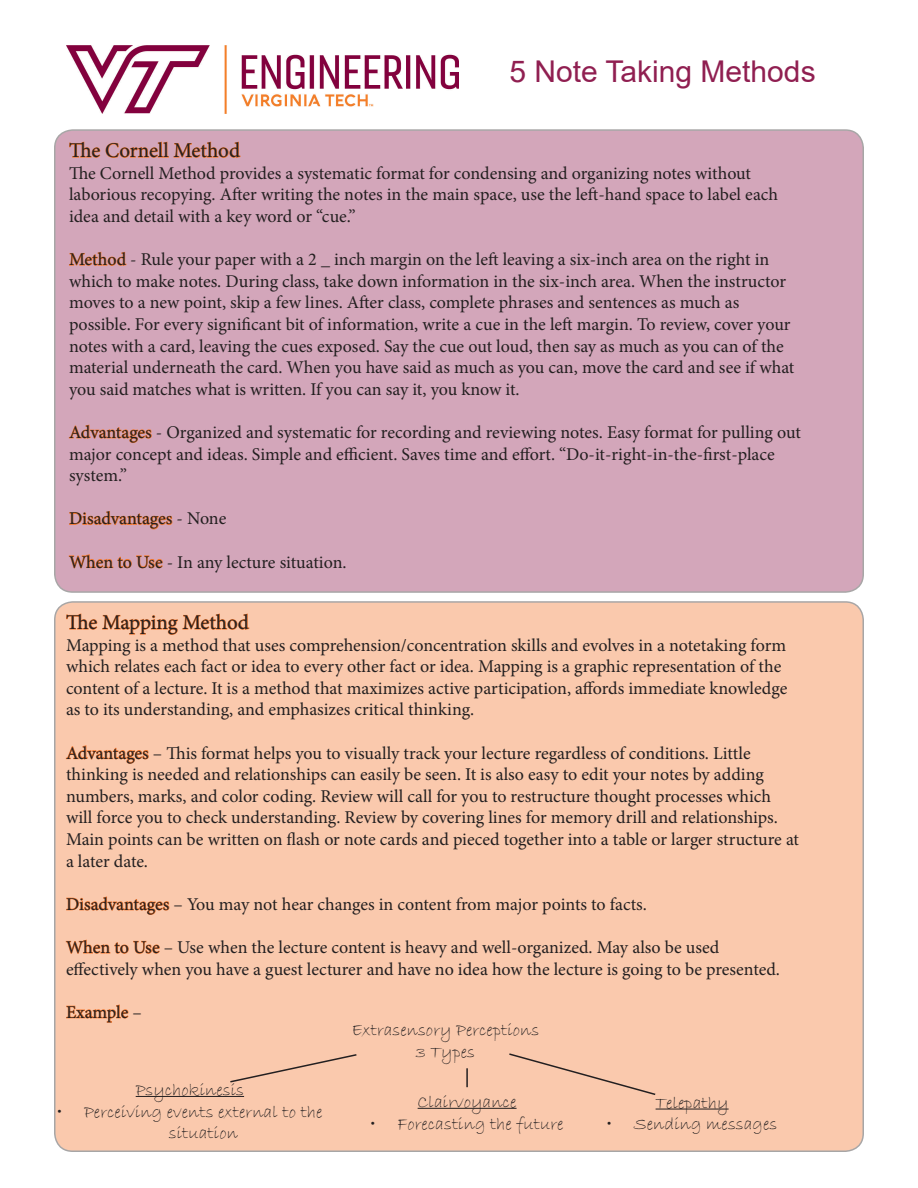
<style>
.page{position:relative;width:918px;height:1188px;background:#fff}
.page>*{position:absolute;margin:0;border:0;box-sizing:border-box;transform-origin:0 0}
.t1{font:30px "Arial";color:#901f51}
.t2{font:21px "Minion Pro";letter-spacing:-.005em;color:#231f20}
.t3{font:18px "Minion Pro";letter-spacing:-.005em;color:#231f20}
.t4{font:18px/21.6px "Bradley Hand ITC";color:#231f20}
</style>
<div class="page">
<div style="left:55px;top:130px;width:808px;height:462px;background:#d3a6ba;border-radius:18px"></div>
<div style="left:55px;top:602px;width:808px;height:549px;background:#fac9ad;border-radius:18px"></div>
<img style="left:66px;top:45px;width:393px;height:62px">
<svg style="left:69px;top:90px;width:172px;height:176px"></svg>
<svg style="left:69px;top:424px;width:83px;height:19px"></svg>
<svg style="left:69px;top:511px;width:104px;height:19px"></svg>
<svg style="left:66px;top:554px;width:184px;height:81px"></svg>
<svg style="left:66px;top:745px;width:83px;height:19px"></svg>
<svg style="left:66px;top:896px;width:104px;height:19px"></svg>
<svg style="left:66px;top:939px;width:94px;height:15px"></svg>
<svg style="left:66px;top:1004px;width:63px;height:19px"></svg>
<hr style="left:656px;top:1109px;width:73px;height:1px;background:#231f20">
<hr style="left:418px;top:1108px;width:99px;height:1px;background:#231f20">
<hr style="left:136px;top:1096px;width:108px;height:1px;background:#231f20">
<svg style="left:230px;top:1054px;width:127px;height:29px"></svg>
<svg style="left:466px;top:1068px;width:2px;height:19px"></svg>
<svg style="left:509px;top:1053px;width:147px;height:42px"></svg>
<p class="t1" style="left:509px;top:51px;width:308px">5 Note Taking Methods</p>
<p class="t2" style="left:69px;top:136px;width:173px">The Cornell Method</p>
<p class="t3" style="left:69px;top:161px;width:684px">The Cornell Method provides a systematic format for condensing and organizing notes without</p>
<p class="t3" style="left:69px;top:183px;width:711px">laborious recopying. After writing the notes in the main space, use the left-hand space to label each</p>
<p class="t3" style="left:69px;top:204px;width:288px">idea and detail with a key word or “cue.”</p>
<p class="t3" style="left:69px;top:247px;width:702px">Method - Rule your paper with a 2 _ inch margin on the left leaving a six-inch area on the right in</p>
<p class="t3" style="left:69px;top:269px;width:719px">which to make notes. During class, take down information in the six-inch area. When the instructor</p>
<p class="t3" style="left:69px;top:291px;width:672px">moves to a new point, skip a few lines. After class, complete phrases and sentences as much as</p>
<p class="t3" style="left:69px;top:312px;width:723px">possible. For every significant bit of information, write a cue in the left margin. To review, cover your</p>
<p class="t3" style="left:69px;top:334px;width:716px">notes with a card, leaving the cues exposed. Say the cue out loud, then say as much as you can of the</p>
<p class="t3" style="left:69px;top:355px;width:727px">material underneath the card. When you have said as much as you can, move the card and see if what</p>
<p class="t3" style="left:69px;top:377px;width:452px">you said matches what is written. If you can say it, you know it.</p>
<p class="t3" style="left:69px;top:420px;width:733px">Advantages - Organized and systematic for recording and reviewing notes. Easy format for pulling out</p>
<p class="t3" style="left:69px;top:442px;width:707px">major concept and ideas. Simple and efficient. Saves time and effort. “Do-it-right-in-the-first-place</p>
<p class="t3" style="left:69px;top:463px;width:59px">system.”</p>
<p class="t3" style="left:69px;top:507px;width:159px">Disadvantages - None</p>
<p class="t3" style="left:69px;top:550px;width:279px">When to Use - In any lecture situation.</p>
<p class="t2" style="left:66px;top:608px;width:185px">The Mapping Method</p>
<p class="t3" style="left:66px;top:633px;width:722px">Mapping is a method that uses comprehension/concentration skills and evolves in a notetaking form</p>
<p class="t3" style="left:66px;top:654px;width:717px">which relates each fact or idea to every other fact or idea. Mapping is a graphic representation of the</p>
<p class="t3" style="left:66px;top:676px;width:723px">content of a lecture. It is a method that maximizes active participation, affords immediate knowledge</p>
<p class="t3" style="left:66px;top:698px;width:410px">as to its understanding, and emphasizes critical thinking.</p>
<p class="t3" style="left:66px;top:741px;width:686px">Advantages – This format helps you to visually track your lecture regardless of conditions. Little</p>
<p class="t3" style="left:66px;top:762px;width:699px">thinking is needed and relationships can easily be seen. It is also easy to edit your notes by adding</p>
<p class="t3" style="left:66px;top:784px;width:707px">numbers, marks, and color coding. Review will call for you to restructure thought processes which</p>
<p class="t3" style="left:66px;top:806px;width:714px">will force you to check understanding. Review by covering lines for memory drill and relationships.</p>
<p class="t3" style="left:66px;top:827px;width:735px">Main points can be written on flash or note cards and pieced together into a table or larger structure at</p>
<p class="t3" style="left:66px;top:849px;width:84px">a later date.</p>
<p class="t3" style="left:66px;top:892px;width:583px">Disadvantages – You may not hear changes in content from major points to facts.</p>
<p class="t3" style="left:66px;top:935px;width:655px">When to Use – Use when the lecture content is heavy and well-organized. May also be used</p>
<p class="t3" style="left:66px;top:957px;width:716px">effectively when you have a guest lecturer and have no idea how the lecture is going to be presented.</p>
<p class="t3" style="left:66px;top:1000px;width:77px">Example –</p>
<p class="t4" style="left:352px;top:1019px;width:189px">Extrasensory Perceptions</p>
<p class="t4" style="left:416px;top:1041px;width:61px">3 Types</p>
<p class="t4" style="left:656px;top:1092px;width:75px">Telepathy</p>
<p class="t4" style="left:607px;top:1114px;width:172px">• Sending messages</p>
<p class="t4" style="left:136px;top:1080px;width:110px">Psychokinesis</p>
<p class="t4" style="left:169px;top:1101px;width:155px;text-indent:-112px">• Perceiving events external to the situation</p>
<p class="t4" style="left:418px;top:1091px;width:100px">Clairvoyance</p>
<p class="t4" style="left:371px;top:1113px;width:195px">• Forecasting the future</p>
</div>
